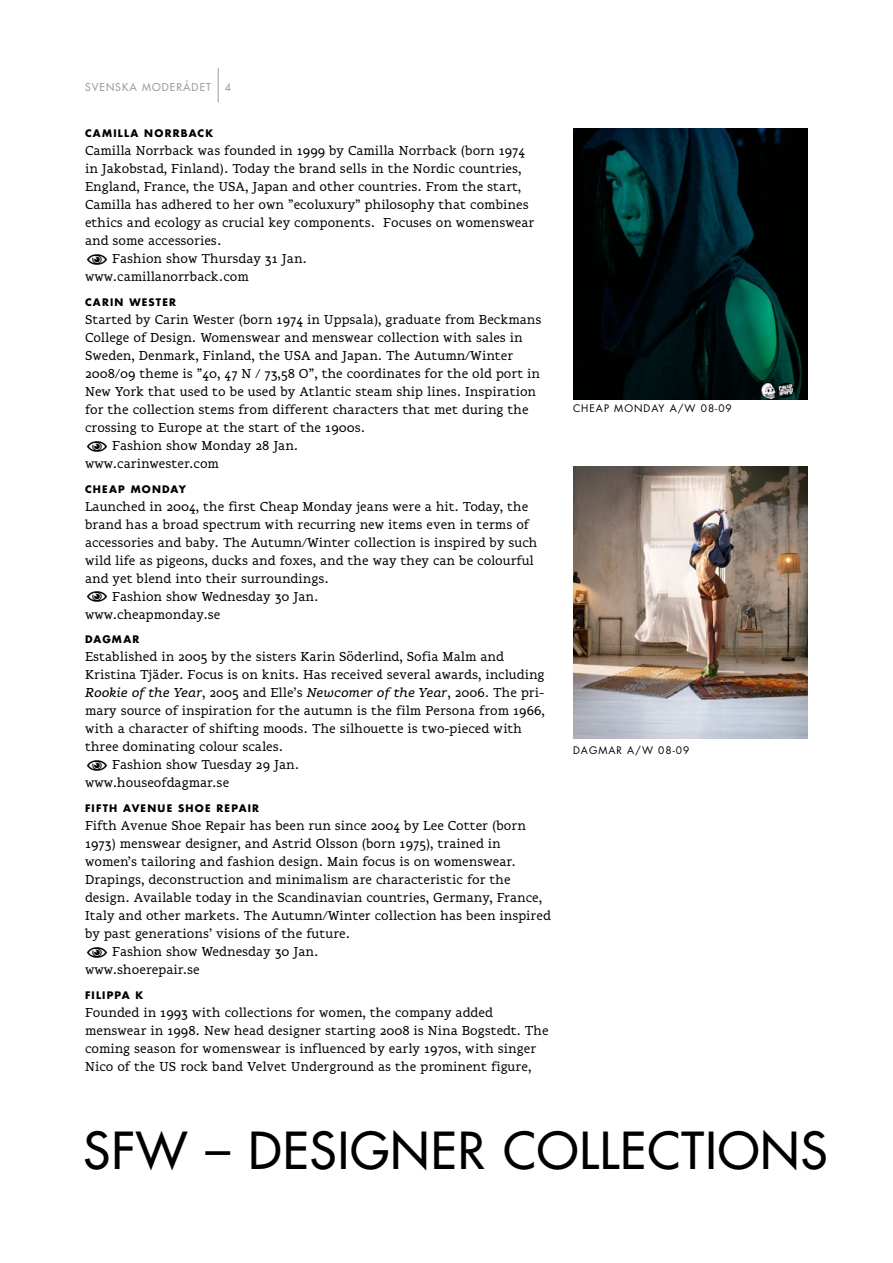
<style>
.page{position:relative;width:893px;height:1263px;background:#fff}
.page>*{position:absolute;margin:0;border:0;box-sizing:border-box;transform-origin:0 0}
.t1{font:49.65px "Futura";letter-spacing:.025em;color:#000}
.t2{font:13.5px/18px "Flembo Text";color:#000}
.t3{font:italic 13.5px "Flembo Text";color:#000}
.t4{font:10.5px "Futura";letter-spacing:.1em;color:#9c9d9f}
.t5{font:700 10.2px "Futura";letter-spacing:.12em;color:#000}
.t6{font:10.2px "Futura";letter-spacing:.1em;color:#000}
.s1{font-style:normal}
</style>
<div class="page">
<hr style="left:218px;top:68px;width:1px;height:34px;background:#9c9d9f">
<img style="left:573px;top:466px;width:235px;height:273px">
<img style="left:573px;top:129px;width:235px;height:270px">
<p class="t4" style="left:85px;top:80px;width:127px">SVENSKA MODERÅDET</p>
<p class="t4" style="left:225px;top:80px;width:8px">4</p>
<p class="t5" style="left:85px;top:126px;width:9px">CAMILLA</p>
<p class="t5" style="left:144px;top:126px;width:54px">NO RRBACK</p>
<p class="t2" style="left:85px;top:142px;width:442px">Camilla Norrback was founded in 1999 by Camilla Norrback (born 1974</p>
<p class="t2" style="left:85px;top:160px;width:438px">in Jakobstad, Finland). Today the brand sells in the Nordic countries,</p>
<p class="t2" style="left:85px;top:178px;width:438px">England, France, the USA, Japan and other countries. From the start,</p>
<p class="t2" style="left:85px;top:196px;width:445px">Camilla has adhered to her own ”ecoluxury” philosophy that combines</p>
<p class="t2" style="left:85px;top:214px;width:451px">ethics and ecology as crucial key components. Focuses on womenswear</p>
<p class="t2" style="left:85px;top:232px;width:138px">and some accessories.</p>
<p class="t2" style="left:112px;top:250px;width:196px">Fashion show Thursday 31 Jan.</p>
<p class="t2" style="left:85px;top:268px;width:165px">www.camillanorrback.com</p>
<p class="t5" style="left:85px;top:295px;width:33px">CARIN</p>
<p class="t5" style="left:129px;top:295px;width:9px">WESTE</p>
<p class="t5" style="left:169px;top:295px;width:8px">R</p>
<p class="t2" style="left:85px;top:310px;width:458px">Started by Carin Wester (born 1974 in Uppsala), graduate from Beckmans</p>
<p class="t2" style="left:85px;top:328px;width:439px">College of Design. Womenswear and menswear collection with sales in</p>
<p class="t2" style="left:85px;top:346px;width:430px">Sweden, Denmark, Finland, the USA and Japan. The Autumn/Winter</p>
<p class="t2" style="left:85px;top:364px;width:457px">2008/09 theme is ”40, 47 N / 73,58 O”, the coordinates for the old port in</p>
<p class="t2" style="left:85px;top:382px;width:453px">New York that used to be used by Atlantic steam ship lines. Inspiration</p>
<p class="t2" style="left:85px;top:400px;width:445px">for the collection stems from different characters that met during the</p>
<p class="t2" style="left:85px;top:418px;width:282px">crossing to Europe at the start of the 1900s.</p>
<p class="t2" style="left:112px;top:436px;width:188px">Fashion show Monday 28 Jan.</p>
<p class="t2" style="left:85px;top:454px;width:135px">www.carinwester.com</p>
<p class="t5" style="left:85px;top:482px;width:9px">CHEAP</p>
<p class="t5" style="left:131px;top:482px;width:49px">MON DAY</p>
<p class="t2" style="left:85px;top:497px;width:445px">Launched in 2004, the first Cheap Monday jeans were a hit. Today, the</p>
<p class="t2" style="left:85px;top:515px;width:445px">brand has a broad spectrum with recurring new items even in terms of</p>
<p class="t2" style="left:85px;top:533px;width:454px">accessories and baby. The Autumn/Winter collection is inspired by such</p>
<p class="t2" style="left:85px;top:551px;width:450px">wild life as pigeons, ducks and foxes, and the way they can be colourful</p>
<p class="t2" style="left:85px;top:569px;width:245px">and yet blend into their surroundings.</p>
<p class="t2" style="left:112px;top:587px;width:208px">Fashion show Wednesday 30 Jan.</p>
<p class="t2" style="left:85px;top:605px;width:137px">www.cheapmonday.se</p>
<p class="t5" style="left:85px;top:632px;width:56px">DAGMA R</p>
<p class="t2" style="left:85px;top:648px;width:420px">Established in 2005 by the sisters Karin Söderlind, Sofia Malm and</p>
<p class="t2" style="left:85px;top:666px;width:461px">Kristina Tjäder. Focus is on knits. Has received several awards, including</p>
<p class="t3" style="left:85px;top:685px;width:461px">Rookie of the Year<span class="s1">, 2005 and Elle’s</span> Newcomer of the Year<span class="s1">, 2006. The pri-</span></p>
<p class="t2" style="left:85px;top:702px;width:461px">mary source of inspiration for the autumn is the film Persona from 1966,</p>
<p class="t2" style="left:85px;top:720px;width:439px">with a character of shifting moods. The silhouette is two-pieced with</p>
<p class="t2" style="left:85px;top:738px;width:200px">three dominating colour scales.</p>
<p class="t2" style="left:112px;top:756px;width:189px">Fashion show Tuesday 29 Jan.</p>
<p class="t2" style="left:85px;top:774px;width:146px">www.houseofdagmar.se</p>
<p class="t5" style="left:85px;top:801px;width:8px">FIFTH</p>
<p class="t5" style="left:123px;top:801px;width:64px">AVENUE SHOE</p>
<p class="t5" style="left:216px;top:801px;width:16px">REPAI</p>
<p class="t5" style="left:252px;top:801px;width:8px">R</p>
<p class="t2" style="left:85px;top:817px;width:442px">Fifth Avenue Shoe Repair has been run since 2004 by Lee Cotter (born</p>
<p class="t2" style="left:85px;top:835px;width:417px">1973) menswear designer, and Astrid Olsson (born 1975), trained in</p>
<p class="t2" style="left:85px;top:853px;width:432px">women’s tailoring and fashion design. Main focus is on womenswear.</p>
<p class="t2" style="left:85px;top:871px;width:427px">Drapings, deconstruction and minimalism are characteristic for the</p>
<p class="t2" style="left:85px;top:889px;width:459px">design. Available today in the Scandinavian countries, Germany, France,</p>
<p class="t2" style="left:85px;top:907px;width:467px">Italy and other markets. The Autumn/Winter collection has been inspired</p>
<p class="t2" style="left:85px;top:925px;width:267px">by past generations’ visions of the future.</p>
<p class="t2" style="left:112px;top:943px;width:208px">Fashion show Wednesday 30 Jan.</p>
<p class="t2" style="left:85px;top:961px;width:116px">www.shoerepair.se</p>
<p class="t5" style="left:85px;top:988px;width:8px">FILIPPA</p>
<p class="t5" style="left:136px;top:988px;width:9px">K</p>
<p class="t2" style="left:85px;top:1003px;width:465px">Founded in 1993 with collections for women, the company added menswear in 1998. New head designer starting 2008 is Nina Bogstedt. The coming season for womenswear is influenced by early 1970s, with singer Nico of the US rock band Velvet Underground as the prominent figure,</p>
<p class="t6" style="left:573px;top:401px;width:160px">CHEAP MONDAY A/W 08-09</p>
<p class="t6" style="left:573px;top:743px;width:118px">DAGMAR A/W 08-09</p>
<h1 class="t1" style="left:84px;top:1118px;width:745px">SFW – DESIGNER COLLECTIONS</h1>
</div>
